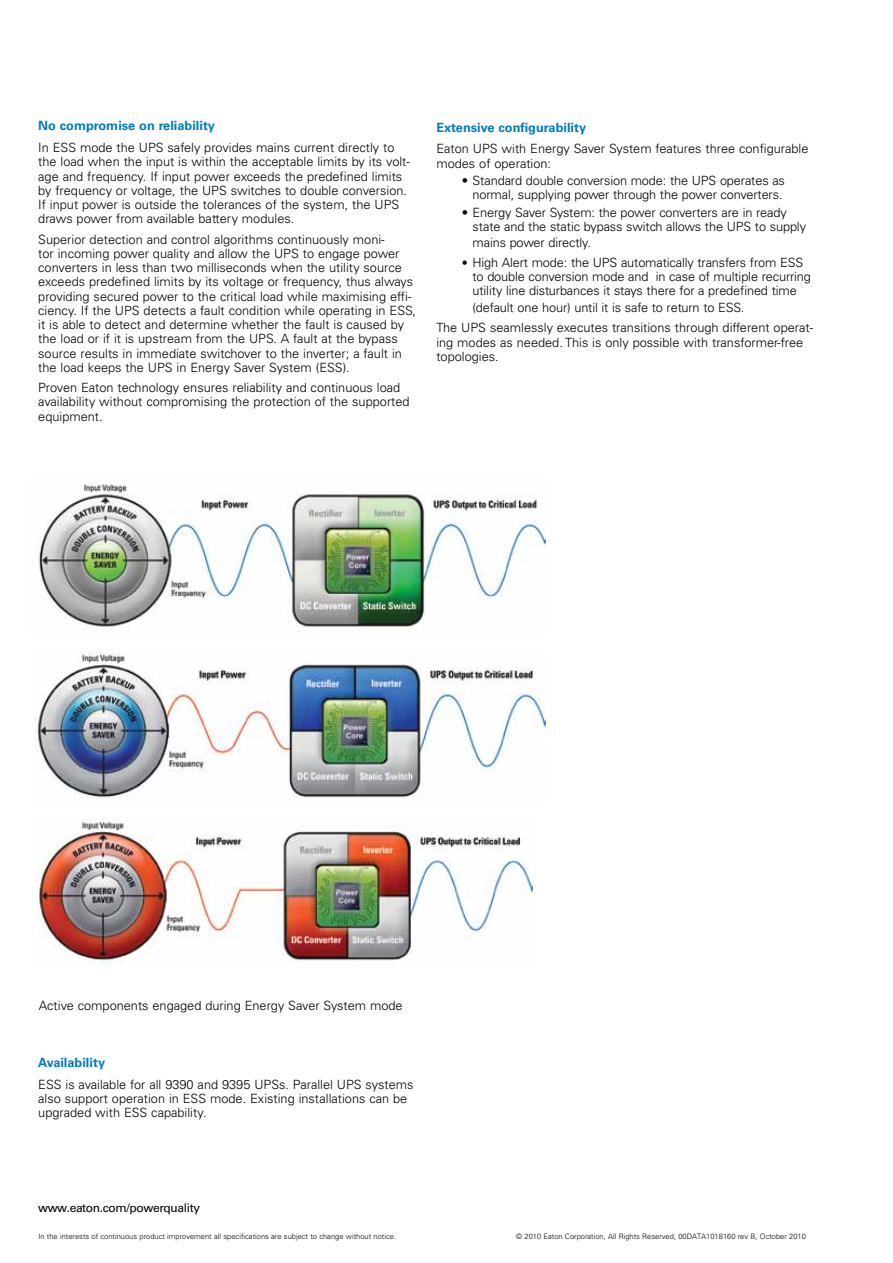
<style>
.page{position:relative;width:893px;height:1263px;background:#fff}
.page>*{position:absolute;margin:0;border:0;box-sizing:border-box;transform-origin:0 0}
.t1{font:300 12.75px/14.2px "Univers";color:#000}
.t2{font:700 12.75px "Univers";color:#007ac2}
.t3{font:12px "Univers";letter-spacing:-.03em;color:#000}
.t4{font:300 7.5px "Univers LT";color:#000}
.s1{font-size:12px}
</style>
<div class="page">
<img style="left:37px;top:484px;width:509px;height:148px">
<img style="left:34px;top:651px;width:512px;height:147px">
<img style="left:37px;top:818px;width:496px;height:150px">
<p class="t2" style="left:38px;top:118px;width:178px">No compromise on reliability</p>
<p class="t1" style="left:38px;top:140px;width:373px">In ESS mode the UPS safely provides mains current directly to the load when the input is within the acceptable limits by its volt&shy;age and frequency. If input power exceeds the predefined limits by frequency or voltage, the UPS switches to double conversion.<br>If input power is outside the tolerances of the system, the UPS draws power from available battery modules.</p>
<p class="t1" style="left:38px;top:232px;width:379px">Superior detection and control algorithms continuously moni-<br>tor incoming power quality and allow the UPS to engage power converters in less than two milliseconds when the utility source exceeds predefined limits by its voltage or frequency, thus always providing secured power to the critical load while maximising effi&shy;ciency. If the UPS detects a fault condition while operating in ESS, it is able to detect and determine whether the fault is caused by the load or if it is upstream from the UPS. A fault at the bypass source results in immediate switchover to the inverter; a fault in the load keeps the UPS in Energy Saver System (ESS).</p>
<p class="t1" style="left:38px;top:380px;width:373px">Proven Eaton technology ensures reliability and continuous load availability without compromising the protection of the supported equipment.</p>
<p class="t2" style="left:436px;top:120px;width:151px">Extensive configurability</p>
<p class="t1" style="left:436px;top:142px;width:374px">Eaton UPS with Energy Saver System features three configurable modes of operation:</p>
<p class="t1" style="left:462px;top:173px;width:325px;text-align:right">• Standard double conversion mode: the UPS operates as normal, supplying power through the power converters.</p>
<p class="t1" style="left:473px;top:205px;width:335px;text-indent:-11px">• Energy Saver System: the power converters are in ready state and the static bypass switch allows the UPS to supply</p>
<p class="t1" style="left:473px;top:236px;width:120px">mains power directly.</p>
<p class="t1" style="left:472px;top:255px;width:340px;text-indent:-11px"><span class="s1">•</span> High Alert mode: the UPS automatically transfers from ESS to double conversion mode and in case of multiple recurring utility line disturbances it stays there for a predefined time</p>
<p class="t1" style="left:436px;top:297px;width:378px;line-height:20.5px;text-indent:36px">(default one hour) until it is safe to return to ESS.<br>The UPS seamlessly executes transitions through different operat-</p>
<p class="t1" style="left:436px;top:335px;width:368px">ing modes as needed. This is only possible with transformer-free topologies.</p>
<p class="t1" style="left:39px;top:998px;width:365px">Active components engaged during Energy Saver System mode</p>
<p class="t2" style="left:38px;top:1055px;width:68px">Availability</p>
<p class="t1" style="left:38px;top:1077px;width:377px">ESS is available for all 9390 and 9395 UPSs. Parallel UPS systems also support operation in ESS mode. Existing installations can be upgraded with ESS capability.</p>
<p class="t3" style="left:38px;top:1201px;width:164px">www.eaton.com/powerquality</p>
<p class="t4" style="left:38px;top:1232px;width:359px">In the interests of continuous product improvement all specifications are subject to change without notice.</p>
<p class="t4" style="left:516px;top:1232px;width:291px">© 2010 Eaton Corporation, All Rights Reserved, 00DATA1018160 rev B, October 2010</p>
</div>
